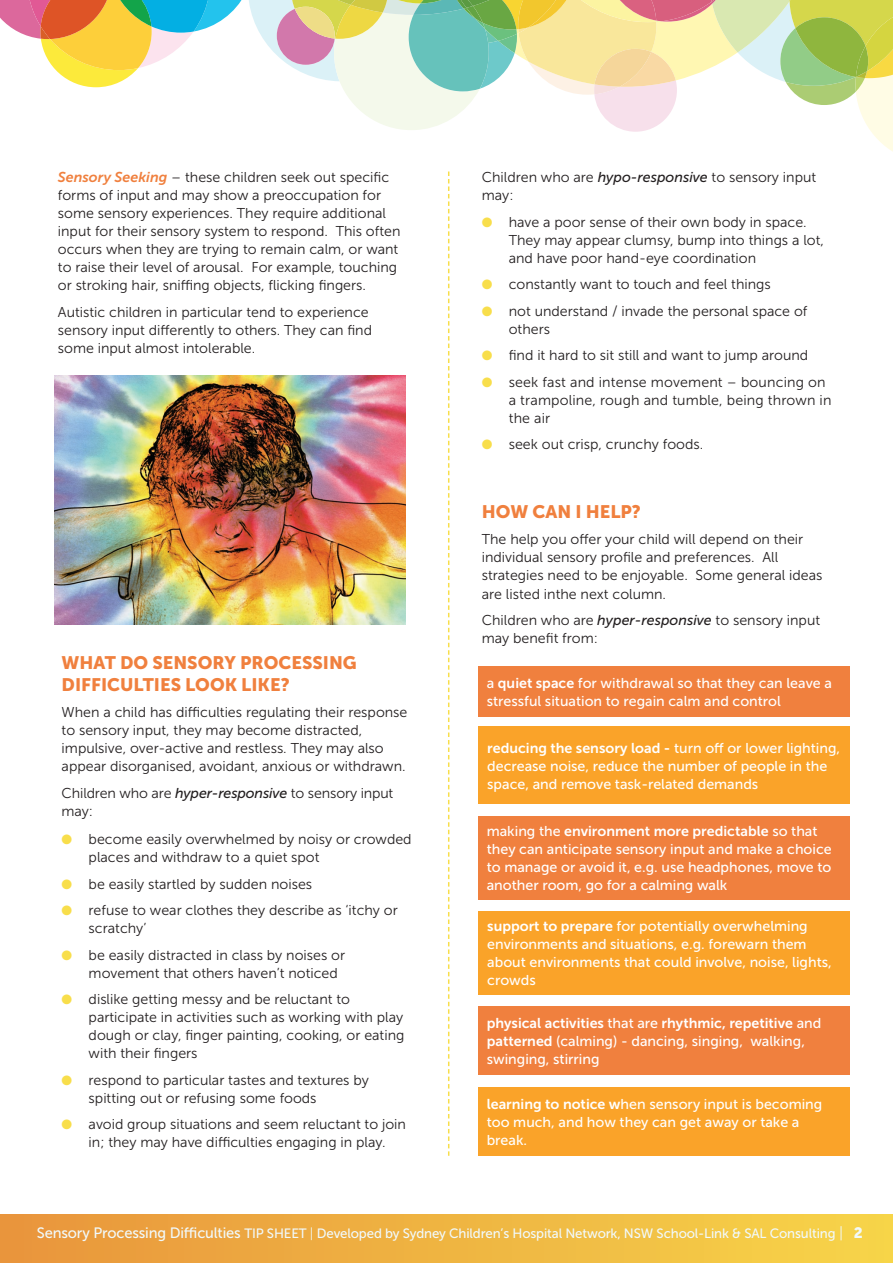
<style>
.page{position:relative;width:893px;height:1263px;background:#fff}
.page>*{position:absolute;margin:0;border:0;box-sizing:border-box;transform-origin:0 0}
.t1{font:18px/21.6px "Museo Sans 900";color:#f0803e}
.t2{font:14.25px/18px "Museo Sans 300";color:#231f20}
.t3{font:14.25px/18px "Museo Sans 500";color:#fff}
.t4{font:13.5px "Museo Sans 500";letter-spacing:-.01em;color:#f1f9fa}
.s1{font-family:"Museo Sans 700";font-style:italic;color:#f0803e}
.s2{font-family:"Museo Sans 500";font-style:italic}
.s3{color:#f8de4b}
.s4{font-family:"Museo Sans 700"}
.s5{font-size:15px}
.s6{font-family:"Museo Sans 300"}
.s7{font-family:"Museo Sans 300";font-size:15px}
.s8{font-family:"Museo Sans 900";font-size:15px}
</style>
<div class="page">
<div style="left:0;top:1214px;width:893px;height:49px;background:linear-gradient(to right,#e8943c,#f7d549)"></div>
<svg style="left:0;top:0;width:892px;height:151px"></svg>
<svg style="left:448px;top:171px;width:1px;height:985px"></svg>
<div style="left:478px;top:666px;width:371px;height:50px;background:#f0803e"></div>
<div style="left:479px;top:727px;width:371px;height:77px;background:#faa329"></div>
<div style="left:478px;top:1006px;width:371px;height:69px;background:#f0803e"></div>
<div style="left:478px;top:1087px;width:371px;height:69px;background:#faa329"></div>
<div style="left:478px;top:816px;width:371px;height:83px;background:#f0803e"></div>
<div style="left:479px;top:911px;width:371px;height:83px;background:#faa329"></div>
<img style="left:54px;top:376px;width:351px;height:248px">
<p class="t2" style="left:58px;top:168px;width:344px"><span class="s1">Sensory Seeking</span> – these children seek out specific forms of input and may show a preoccupation for some sensory experiences. They require additional input for their sensory system to respond. This often occurs when they are trying to remain calm, or want to raise their level of arousal. For example, touching or stroking hair, sniffing objects, flicking fingers.</p>
<p class="t2" style="left:58px;top:303px;width:316px">Autistic children in particular tend to experience sensory input differently to others. They can find some input almost intolerable.</p>
<p class="t1" style="left:62px;top:652px;width:297px">WHAT DO SENSORY PROCESSING<br>DIFFICULTIES LOOK LIKE?</p>
<p class="t2" style="left:62px;top:703px;width:347px">When a child has difficulties regulating their response to sensory input, they may become distracted, impulsive, over-active and restless. They may also appear disorganised, avoidant, anxious or withdrawn.</p>
<p class="t2" style="left:62px;top:784px;width:333px">Children who are <span class="s2">hyper-responsive</span> to sensory input may:</p>
<p class="t2" style="left:89px;top:830px;width:324px;text-indent:-27px"><span class="s3">●</span> become easily overwhelmed by noisy or crowded places and withdraw to a quiet spot</p>
<p class="t2" style="left:62px;top:875px;width:252px"><span class="s3">●</span> be easily startled by sudden noises</p>
<p class="t2" style="left:89px;top:901px;width:311px;text-indent:-27px"><span class="s3">●</span> refuse to wear clothes they describe as ‘itchy or scratchy’</p>
<p class="t2" style="left:89px;top:946px;width:258px;text-indent:-27px"><span class="s3">●</span> be easily distracted in class by noises or movement that others haven’t noticed</p>
<p class="t2" style="left:89px;top:990px;width:317px;text-indent:-27px"><span class="s3">●</span> dislike getting messy and be reluctant to participate in activities such as working with play dough or clay, finger painting, cooking, or eating with their fingers</p>
<p class="t2" style="left:89px;top:1071px;width:282px;text-indent:-27px"><span class="s3">●</span> respond to particular tastes and textures by spitting out or refusing some foods</p>
<p class="t2" style="left:62px;top:1115px;width:346px;text-align:center"><span class="s3">●</span> avoid group situations and seem reluctant to join in; they may have difficulties engaging in play.</p>
<p class="t2" style="left:482px;top:168px;width:336px">Children who are <span class="s2">hypo-responsive</span> to sensory input may:</p>
<p class="t2" style="left:509px;top:213px;width:317px;text-indent:-27px"><span class="s3">●</span> have a poor sense of their own body in space.<br>They may appear clumsy, bump into things a lot, and have poor hand-eye coordination</p>
<p class="t2" style="left:482px;top:275px;width:291px"><span class="s3">●</span> constantly want to touch and feel things</p>
<p class="t2" style="left:509px;top:302px;width:300px;text-indent:-27px"><span class="s3">●</span> not understand / invade the personal space of others</p>
<p class="t2" style="left:482px;top:346px;width:328px"><span class="s3">●</span> find it hard to sit still and want to jump around</p>
<p class="t2" style="left:509px;top:373px;width:324px;text-indent:-27px"><span class="s3">●</span> seek fast and intense movement – bouncing on a trampoline, rough and tumble, being thrown in the air</p>
<p class="t2" style="left:482px;top:435px;width:223px"><span class="s3">●</span> seek out crisp, crunchy foods.</p>
<p class="t1" style="left:482px;top:501px;width:161px">HOW CAN I HELP?</p>
<p class="t2" style="left:482px;top:531px;width:342px">The help you offer your child will depend on their individual sensory profile and preferences. All strategies need to be enjoyable. Some general ideas are listed inthe next column.</p>
<p class="t2" style="left:482px;top:611px;width:340px">Children who are <span class="s2">hyper-responsive</span> to sensory input may benefit from:</p>
<p class="t3" style="left:487px;top:674px;width:347px">a <span class="s4">quiet space</span> for withdrawal so that they can leave a stressful situation to regain calm and control</p>
<p class="t3" style="left:487px;top:739px;width:354px"><span class="s4">reducing the sensory load -</span> turn off or lower lighting, decrease noise, reduce the number of people in the space, and remove task-related demands</p>
<p class="t3" style="left:487px;top:822px;width:346px">making the <span class="s4">environment more predictable</span> so that they can anticipate sensory input and make a choice to manage or avoid it, e.g. use headphones, move to another room, go for a calming walk</p>
<p class="t3" style="left:487px;top:917px;width:346px"><span class="s4">support to prepare</span> for potentially overwhelming environments and situations, e.g. forewarn them about environments that could involve, noise, lights, crowds</p>
<p class="t3" style="left:487px;top:1014px;width:336px"><span class="s4">physical activities</span> that are <span class="s4">rhythmic, repetitive</span> and <span class="s4">patterned</span> (calming) - dancing, singing, walking, swinging, stirring</p>
<p class="t3" style="left:487px;top:1095px;width:337px"><span class="s4">learning to notice w</span>hen sensory input is becoming too much, and how they can get away or take a break.</p>
<p class="t4" style="left:37px;top:1226px;width:827px"><span class="s5">Sensory Processing Difficulties</span> TIP SHEET <span class="s6">|</span> Developed by Sydney Children’s Hospital Network, NSW School-Link &amp; SAL Consulting <span class="s7">|</span> <span class="s8">2</span></p>
</div>
